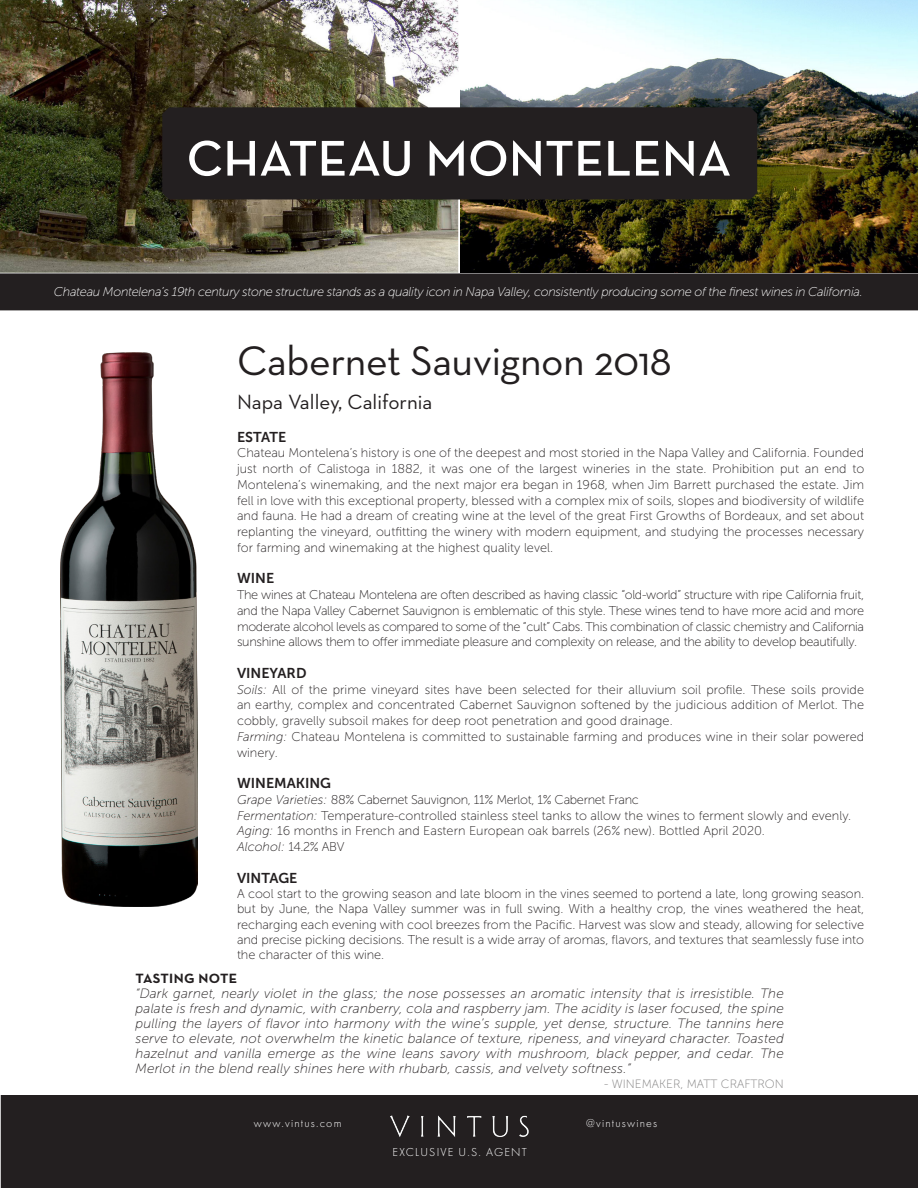
<style>
.page{position:relative;width:918px;height:1188px;background:#fff}
.page>*{position:absolute;margin:0;border:0;box-sizing:border-box;transform-origin:0 0}
.t1{font:600 51px "Neutraface Text";color:#fff}
.t2{font:42px "Neutraface Text";letter-spacing:-.01em;color:#231f20}
.t3{font:21px "Neutraface Text";color:#231f20}
.t4{font:14.25px "Museo Sans 700";color:#231f20}
.t5{font:700 13.65px "Neutraface Text";letter-spacing:.025em;color:#231f20;scale:1.04 1}
.t6{font:italic 13.5px/15px "Museo Sans 100";letter-spacing:.01em;color:#231f20;text-align:justify}
.t7{font:12.75px/15.8px "Museo Sans 100";color:#231f20;text-align:justify}
.t8{font:italic 12.75px "Museo Sans 100";letter-spacing:-.025em;color:#fff}
.t9{font:12.75px "Museo Sans 100";letter-spacing:-.025em;color:#231f20}
.t10{font:italic 12.75px "Museo Sans 100";color:#231f20}
.t11{font:300 12px "Futura PT";letter-spacing:.1em;color:#fff}
.t12{font:12px "Museo Sans 100";color:#7f7e7e}
.s1{font-style:italic}
.s2{font-style:normal}
</style>
<div class="page">
<img style="left:0;top:0;width:918px;height:273px">
<hr style="left:458px;top:0;width:2px;height:273px;background:#fff">
<div style="left:1px;top:274px;width:916px;height:36px;background:#231f20"></div>
<div style="left:0;top:273px;width:918px;height:37px;border:2px solid #231f20"></div>
<div style="left:2px;top:1096px;width:916px;height:91px;background:#231f20"></div>
<div style="left:1px;top:1095px;width:917px;height:93px;border:2px solid #231f20"></div>
<img style="left:390px;top:1115px;width:139px;height:22px">
<div style="left:162px;top:107px;width:595px;height:93px;background:#231f20"></div>
<img style="left:61px;top:353px;width:136px;height:554px">
<p class="t1" style="left:187px;top:126px;width:546px">CHATEAU MONTELENA</p>
<p class="t8" style="left:54px;top:285px;width:810px">Chateau Montelena’s 19th century stone structure stands as a quality icon in Napa Valley, consistently producing some of the finest wines in California.</p>
<p class="t2" style="left:237px;top:334px;width:436px">Cabernet Sauvignon 2018</p>
<p class="t3" style="left:237px;top:389px;width:197px">Napa Valley, California</p>
<p class="t4" style="left:237px;top:429px;width:51px">ESTATE</p>
<p class="t7" style="left:237px;top:445px;width:629px">Chateau Montelena’s history is one of the deepest and most storied in the Napa Valley and California. Founded just north of Calistoga in 1882, it was one of the largest wineries in the state. Prohibition put an end to Montelena’s winemaking, and the next major era began in 1968, when Jim Barrett purchased the estate. Jim fell in love with this exceptional property, blessed with a complex mix of soils, slopes and biodiversity of wildlife and fauna. He had a dream of creating wine at the level of the great First Growths of Bordeaux, and set about replanting the vineyard, outfitting the winery with modern equipment, and studying the processes necessary for farming and winemaking at the highest quality level.</p>
<p class="t4" style="left:237px;top:571px;width:39px">WINE</p>
<p class="t7" style="left:237px;top:587px;width:629px">The wines at Chateau Montelena are often described as having classic “old-world” structure with ripe California fruit, and the Napa Valley Cabernet Sauvignon is emblematic of this style. These wines tend to have more acid and more moderate alcohol levels as compared to some of the “cult” Cabs. This combination of classic chemistry and California sunshine allows them to offer immediate pleasure and complexity on release, and the ability to develop beautifully.</p>
<p class="t4" style="left:237px;top:665px;width:71px">VINEYARD</p>
<p class="t7" style="left:237px;top:682px;width:629px"><span class="s1">Soils:</span> All of the prime vineyard sites have been selected for their alluvium soil profile. These soils provide an earthy, complex and concentrated Cabernet Sauvignon softened by the judicious addition of Merlot. The cobbly, gravelly subsoil makes for deep root penetration and good drainage.</p>
<p class="t7" style="left:237px;top:729px;width:629px"><span class="s1">Farming:</span> Chateau Montelena is committed to sustainable farming and produces wine in their solar powered winery.</p>
<p class="t4" style="left:237px;top:775px;width:96px">WINEMAKING</p>
<p class="t9" style="left:237px;top:793px;width:403px"><span class="s1">Grape Varieties:</span> 88% Cabernet Sauvignon, 11% Merlot, 1% Cabernet Franc</p>
<p class="t7" style="left:237px;top:808px;width:616px"><span class="s1">Fermentation:</span> Temperature-controlled stainless steel tanks to allow the wines to ferment slowly and evenly.</p>
<p class="t7" style="left:237px;top:823px;width:529px"><span class="s1">Aging:</span> 16 months in French and Eastern European oak barrels (26% new). Bottled April 2020.</p>
<p class="t10" style="left:237px;top:840px;width:109px">Alcohol: <span class="s2">14.2% ABV</span></p>
<p class="t4" style="left:237px;top:870px;width:62px">VINTAGE</p>
<p class="t7" style="left:237px;top:886px;width:629px;line-height:15.3px">A cool start to the growing season and late bloom in the vines seemed to portend a late, long growing season. but by June, the Napa Valley summer was in full swing. With a healthy crop, the vines weathered the heat, recharging each evening with cool breezes from the Pacific. Harvest was slow and steady, allowing for selective and precise picking decisions. The result is a wide array of aromas, flavors, and textures that seamlessly fuse into the character of this wine.</p>
<p class="t5" style="left:136px;top:970px;width:99px">TASTING NOTE</p>
<p class="t6" style="left:136px;top:986px;width:650px">“Dark garnet, nearly violet in the glass; the nose possesses an aromatic intensity that is irresistible. The palate is fresh and dynamic, with cranberry, cola and raspberry jam. The acidity is laser focused, the spine pulling the layers of flavor into harmony with the wine’s supple, yet dense, structure. The tannins here serve to elevate, not overwhelm the kinetic balance of texture, ripeness, and vineyard character. Toasted hazelnut and vanilla emerge as the wine leans savory with mushroom, black pepper, and cedar. The Merlot in the blend really shines here with rhubarb, cassis, and velvety softness.”</p>
<p class="t12" style="left:604px;top:1078px;width:181px">- WINEMAKER, MATT CRAFTRON</p>
<p class="t11" style="left:254px;top:1116px;width:89px">www.vintus.com</p>
<p class="t11" style="left:586px;top:1116px;width:73px">@vintuswines</p>
<p class="t11" style="left:393px;top:1145px;width:136px">EXCLUSIVE U.S. AGENT</p>
</div>
